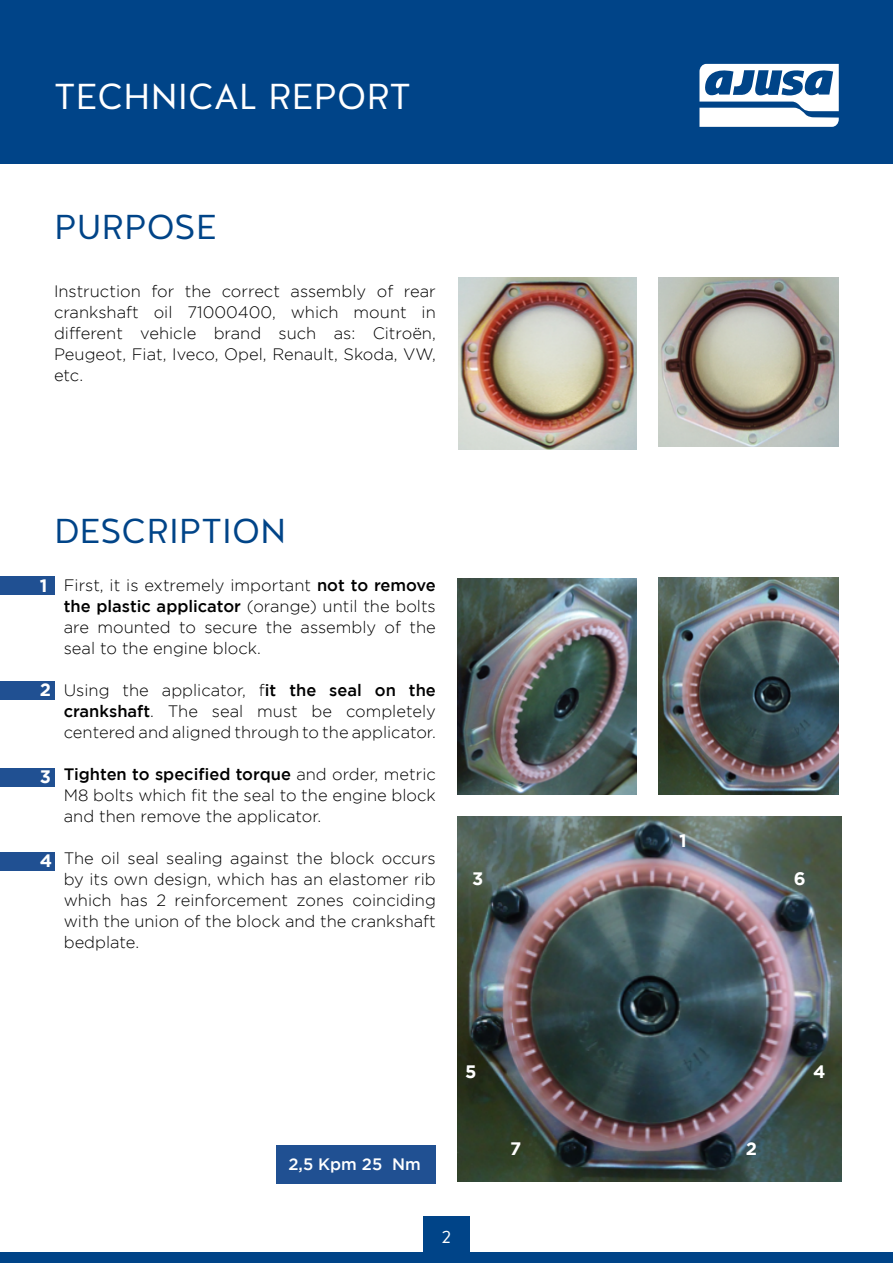
<style>
.page{position:relative;width:893px;height:1263px;background:#fff}
.page>*{position:absolute;margin:0;border:0;box-sizing:border-box;transform-origin:0 0}
.t1{font:36px "Halis GR";color:#fff}
.t2{font:34.5px "Halis GR";color:#048}
.t3{font:700 18px "Gotham";color:#fff}
.t4{font:18px "Halis GR";color:#fff}
.t5{font:300 16.5px/21px "Gotham";color:#000;text-align:justify}
.t6{font:500 16.5px "Gotham";color:#fff}
.s1{font-weight:500}
</style>
<div class="page">
<div style="left:0;top:0;width:893px;height:163px;background:#048"></div>
<svg style="left:699px;top:64px;width:140px;height:63px"></svg>
<div style="left:0;top:1252px;width:893px;height:11px;background:#048"></div>
<div style="left:423px;top:1216px;width:47px;height:46px;background:#048"></div>
<img style="left:458px;top:278px;width:179px;height:171px">
<img style="left:659px;top:277px;width:180px;height:169px">
<div style="left:0;top:576px;width:54px;height:19px;background:#205092"></div>
<div style="left:0;top:681px;width:54px;height:19px;background:#205092"></div>
<div style="left:0;top:768px;width:54px;height:19px;background:#205092"></div>
<div style="left:0;top:852px;width:54px;height:18px;background:#205092"></div>
<img style="left:457px;top:578px;width:180px;height:216px">
<img style="left:659px;top:578px;width:180px;height:216px">
<img style="left:457px;top:817px;width:385px;height:364px">
<div style="left:276px;top:1145px;width:160px;height:38px;background:#205092"></div>
<h1 class="t1" style="left:54px;top:73px;width:358px">TECHNICAL REPORT</h1>
<h2 class="t2" style="left:54px;top:204px;width:164px">PURPOSE</h2>
<p class="t5" style="left:54px;top:280px;width:383px">Instruction for the correct assembly of rear crankshaft oil 71000400, which mount in different vehicle brand such as: Citroën, Peugeot, Fiat, Iveco, Opel, Renault, Skoda, VW, etc.</p>
<h2 class="t2" style="left:54px;top:509px;width:234px">DESCRIPTION</h2>
<p class="t3" style="left:40px;top:575px;width:9px">1</p>
<p class="t3" style="left:40px;top:679px;width:13px">2</p>
<p class="t3" style="left:40px;top:766px;width:13px">3</p>
<p class="t3" style="left:40px;top:850px;width:14px">4</p>
<p class="t5" style="left:64px;top:574px;width:374px">First, it is extremely important <span class="s1">not to remove the plastic applicator</span> (orange) until the bolts are mounted to secure the assembly of the seal to the engine block.</p>
<p class="t5" style="left:64px;top:679px;width:374px">Using the applicator, f<span class="s1">it the seal on the crankshaft</span>. The seal must be completely centered and aligned through to the applicator.</p>
<p class="t5" style="left:64px;top:763px;width:374px"><span class="s1">Tighten to specified torque</span> and order, metric M8 bolts which fit the seal to the engine block and then remove the applicator.</p>
<p class="t5" style="left:64px;top:847px;width:374px">The oil seal sealing against the block occurs by its own design, which has an elastomer rib which has 2 reinforcement zones coinciding with the union of the block and the crankshaft bedplate.</p>
<p class="t3" style="left:472px;top:868px;width:13px">3</p>
<p class="t3" style="left:679px;top:830px;width:9px">1</p>
<p class="t3" style="left:794px;top:868px;width:13px">6</p>
<p class="t3" style="left:465px;top:1061px;width:13px">5</p>
<p class="t3" style="left:813px;top:1061px;width:14px">4</p>
<p class="t6" style="left:288px;top:1155px;width:134px">2,5 Kpm 25 Nm</p>
<p class="t4" style="left:442px;top:1225px;width:11px">2</p>
<p class="t3" style="left:510px;top:1138px;width:13px">7</p>
<p class="t3" style="left:746px;top:1138px;width:13px">2</p>
</div>
